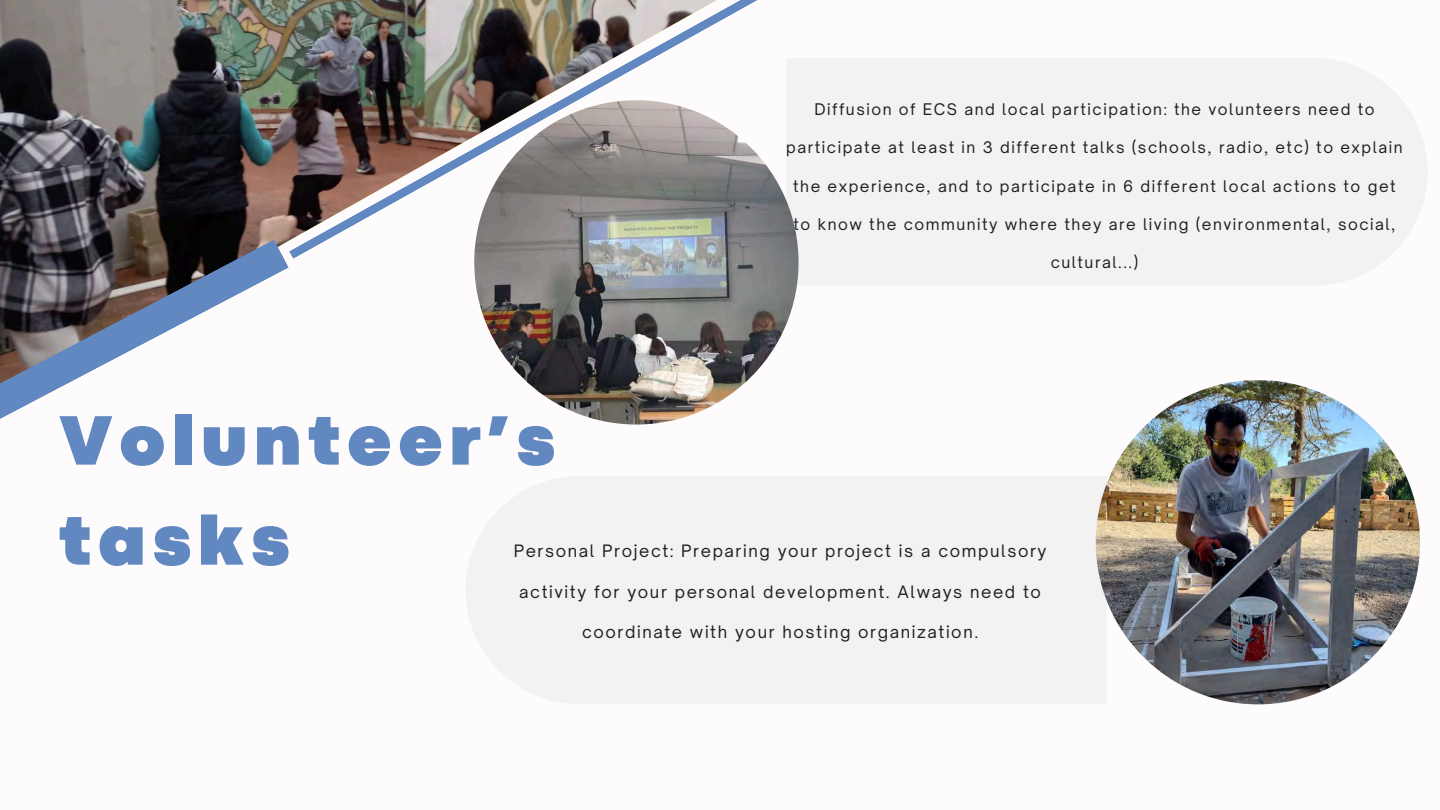
<style>
.page{position:relative;width:1440px;height:810px;background:#fdfbfb}
.page>*{position:absolute;margin:0;border:0;box-sizing:border-box;transform-origin:0 0}
.t1{font:900 72.9px/100.1px "Codec Pro";letter-spacing:.1em;color:#6188c1}
.t2{font:16.4px "Open Sauce One";letter-spacing:.1em;color:#231f20}
.t3{font:15.4px "Open Sauce One";letter-spacing:.1em;color:#231f20}
</style>
<div class="page">
<div style="left:798px;top:58px;width:629px;height:227px;background:#f2f2f2"></div>
<img style="left:474px;top:100px;width:325px;height:325px;border-radius:50%">
<img style="left:0;top:0;width:720px;height:403px">
<svg style="left:0;top:239px;width:289px;height:180px"></svg>
<div style="left:466px;top:477px;width:641px;height:227px;background:#f2f2f2"></div>
<img style="left:1096px;top:380px;width:324px;height:324px;border-radius:50%">
<img style="left:289px;top:0;width:574px;height:259px">
<p class="t3" style="left:814px;top:100px;width:562px">Diffusion of ECS and local participation: the volunteers need to</p>
<p class="t3" style="left:786px;top:138px;width:618px">participate at least in 3 different talks (schools, radio, etc) to explain</p>
<p class="t3" style="left:793px;top:176px;width:604px">the experience, and to participate in 6 different local actions to get</p>
<p class="t3" style="left:794px;top:214px;width:603px">to know the community where they are living (environmental, social,</p>
<p class="t3" style="left:1051px;top:253px;width:89px">cultural...)</p>
<p class="t1" style="left:59px;top:396px;width:497px">Volunteer’s tasks</p>
<h1 class="t2" style="left:514px;top:541px;width:534px">Personal Project: Preparing your project is a compulsory</h1>
<h1 class="t2" style="left:519px;top:581px;width:523px">activity for your personal development. Always need to</h1>
<h1 class="t2" style="left:582px;top:622px;width:398px">coordinate with your hosting organization.</h1>
</div>
